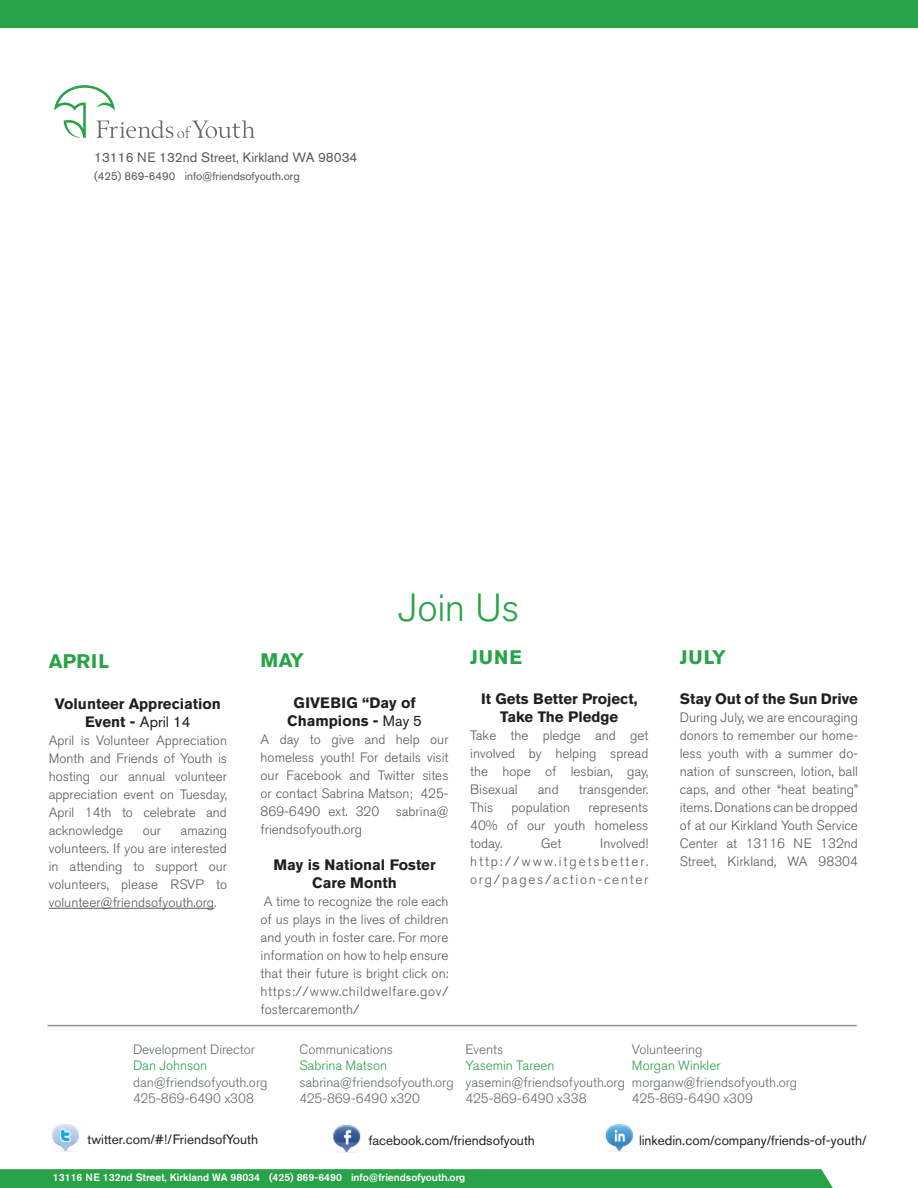
<style>
.page{position:relative;width:918px;height:1188px;background:#fff}
.page>*{position:absolute;margin:0;border:0;box-sizing:border-box;transform-origin:0 0}
.RegstrtnSmall{font:300 39px "Akzidenz Grotesk BQ";letter-spacing:-.01em;color:#29a347}
.HEADLINE{font:700 19.5px "Akzidenz Grotesk BQ";letter-spacing:.05em;color:#29a347}
.t1{font:700 15px/18px "Akzidenz Grotesk BQ";color:#231f20;text-align:center}
.t2{font:300 13.5px/18px "Akzidenz Grotesk BQ";color:#57585a;text-align:justify}
.t3{font:300 13.5px "Akzidenz Grotesk BQ";color:#64696d}
.t4{font:13.5px "Akzidenz Grotesk BQ";color:#231f20}
.t5{font:300 13.5px "Akzidenz Grotesk BQ";color:#29a347}
.t6{font:300 13.5px/18px "Akzidenz Grotesk BQ";letter-spacing:.135em;color:#57585a}
.Paragraph_Style{font:13.5px "Akzidenz Grotesk BQ";color:#57585a}
.Paragraph_Style-2{font:11.4px "Akzidenz Grotesk BQ";color:#57585a}
.t7{font:500 10.5px "Akzidenz Grotesk BQ";color:#fff}
.s1{font-weight:400}
</style>
<div class="page">
<div style="left:0;top:1169px;width:833px;height:19px;background:#29a347"></div>
<div style="left:0;top:0;width:918px;height:28px;background:#29a347"></div>
<svg style="left:54px;top:85px;width:201px;height:53px"></svg>
<div style="left:47px;top:1121px;width:37px;height:34px;background:#fff;opacity:.75"></div>
<div style="left:327px;top:1122px;width:40px;height:34px;background:#fff;opacity:.75"></div>
<div style="left:599px;top:1121px;width:41px;height:34px;background:#fff;opacity:.75"></div>
<hr style="left:49px;top:908px;width:165px;height:1px;background:#57585a">
<hr style="left:48px;top:1025px;width:809px;height:1px;background:#939598">
<p class="Paragraph_Style" style="left:94px;top:149px;width:265px">13116 NE 132nd Street, Kirkland WA 98034</p>
<p class="Paragraph_Style-2" style="left:94px;top:169px;width:207px">(425) 869-6490 info@friendsofyouth.org</p>
<p class="HEADLINE" style="left:49px;top:650px;width:62px">APRIL</p>
<p class="t1" style="left:55px;top:695px;width:168px">Volunteer Appreciation<br>Event - <span class="s1">April 14</span></p>
<p class="t2" style="left:49px;top:732px;width:180px">April is Volunteer Appreciation Month and Friends of Youth is hosting our annual volunteer appreciation event on Tuesday, April 14th to celebrate and acknowledge</p>
<p class="t2" style="left:49px;top:822px;width:180px;text-indent:132px">amazing volunteers. If you are interested in attending to support our volunteers, please RSVP to volunteer@friendsofyouth.org.</p>
<p class="t2" style="left:143px;top:822px;width:20px">our</p>
<p class="RegstrtnSmall" style="left:398px;top:586px;width:123px">Join Us</p>
<p class="HEADLINE" style="left:261px;top:649px;width:45px">MAY</p>
<p class="t1" style="left:287px;top:694px;width:136px">GIVEBIG “Day of<br>Champions - <span class="s1">May 5</span></p>
<p class="t2" style="left:261px;top:730px;width:189px">A day to give and help our homeless youth! For details visit our Facebook and Twitter sites or contact Sabrina Matson; 425- 869-6490 ext. 320 sabrina@ friendsofyouth.org</p>
<p class="t1" style="left:273px;top:856px;width:164px">May is National Foster<br>Care Month</p>
<p class="t2" style="left:261px;top:892px;width:189px">A time to recognize the role each of us plays in the lives of children and youth in foster care. For more information on how to help ensure that their future is bright click on: https://www.childwelfare.gov/ fostercaremonth/</p>
<p class="HEADLINE" style="left:470px;top:646px;width:53px">JUNE</p>
<p class="t1" style="left:481px;top:690px;width:158px">It Gets Better Project,<br>Take The Pledge</p>
<p class="t2" style="left:470px;top:727px;width:180px">Take the pledge and get involved by helping spread the hope of lesbian, gay, Bisexual</p>
<p class="t2" style="left:538px;top:781px;width:22px">and</p>
<p class="t2" style="left:579px;top:781px;width:71px">transgender.</p>
<p class="t2" style="left:470px;top:799px;width:25px">This</p>
<p class="t2" style="left:512px;top:799px;width:60px">population</p>
<p class="t2" style="left:470px;top:799px;width:180px;text-indent:118px">represents 40% of our youth homeless today.</p>
<p class="t2" style="left:541px;top:835px;width:22px">Get</p>
<p class="t2" style="left:600px;top:835px;width:50px">Involved!</p>
<p class="t6" style="left:470px;top:853px;width:180px">http://www.itgetsbetter. org/pages/action-center</p>
<p class="HEADLINE" style="left:680px;top:646px;width:48px">JULY</p>
<p class="t1" style="left:680px;top:690px;width:180px">Stay Out of the Sun Drive</p>
<p class="t2" style="left:680px;top:709px;width:180px">During July, we are encouraging donors to remember our home&shy;less youth with a summer do&shy;nation of sunscreen, lotion, ball caps, and other “heat beating” items. Donations can be dropped of at our Kirkland Youth Service Center at 13116 NE 132nd Street, Kirkland, WA 98304</p>
<p class="t3" style="left:133px;top:1042px;width:124px">Development Director</p>
<p class="t5" style="left:133px;top:1058px;width:76px">Dan Johnson</p>
<p class="t3" style="left:133px;top:1075px;width:136px">dan@friendsofyouth.org</p>
<p class="t3" style="left:133px;top:1091px;width:122px">425-869-6490 x308</p>
<p class="t3" style="left:299px;top:1042px;width:95px">Communications</p>
<p class="t5" style="left:299px;top:1058px;width:89px">Sabrina Matson</p>
<p class="t3" style="left:299px;top:1075px;width:156px">sabrina@friendsofyouth.org</p>
<p class="t3" style="left:299px;top:1091px;width:122px">425-869-6490 x320</p>
<p class="t3" style="left:466px;top:1042px;width:39px">Events</p>
<p class="t5" style="left:466px;top:1058px;width:90px">Yasemin Tareen</p>
<p class="t3" style="left:466px;top:1075px;width:161px">yasemin@friendsofyouth.org</p>
<p class="t3" style="left:466px;top:1091px;width:122px">425-869-6490 x338</p>
<p class="t3" style="left:632px;top:1042px;width:72px">Volunteering</p>
<p class="t5" style="left:632px;top:1058px;width:90px">Morgan Winkler</p>
<p class="t3" style="left:632px;top:1075px;width:167px">morganw@friendsofyouth.org</p>
<p class="t3" style="left:632px;top:1091px;width:123px">425-869-6490 x309</p>
<p class="t4" style="left:87px;top:1131px;width:172px">twitter.com/#!/FriendsofYouth</p>
<p class="t4" style="left:369px;top:1132px;width:168px">facebook.com/friendsofyouth</p>
<p class="t4" style="left:639px;top:1132px;width:229px">linkedin.com/company/friends-of-youth/</p>
<p class="t7" style="left:53px;top:1171px;width:414px">13116 NE 132nd Street, Kirkland WA 98034 (425) 869-6490 info@friendsofyouth.org</p>
</div>
